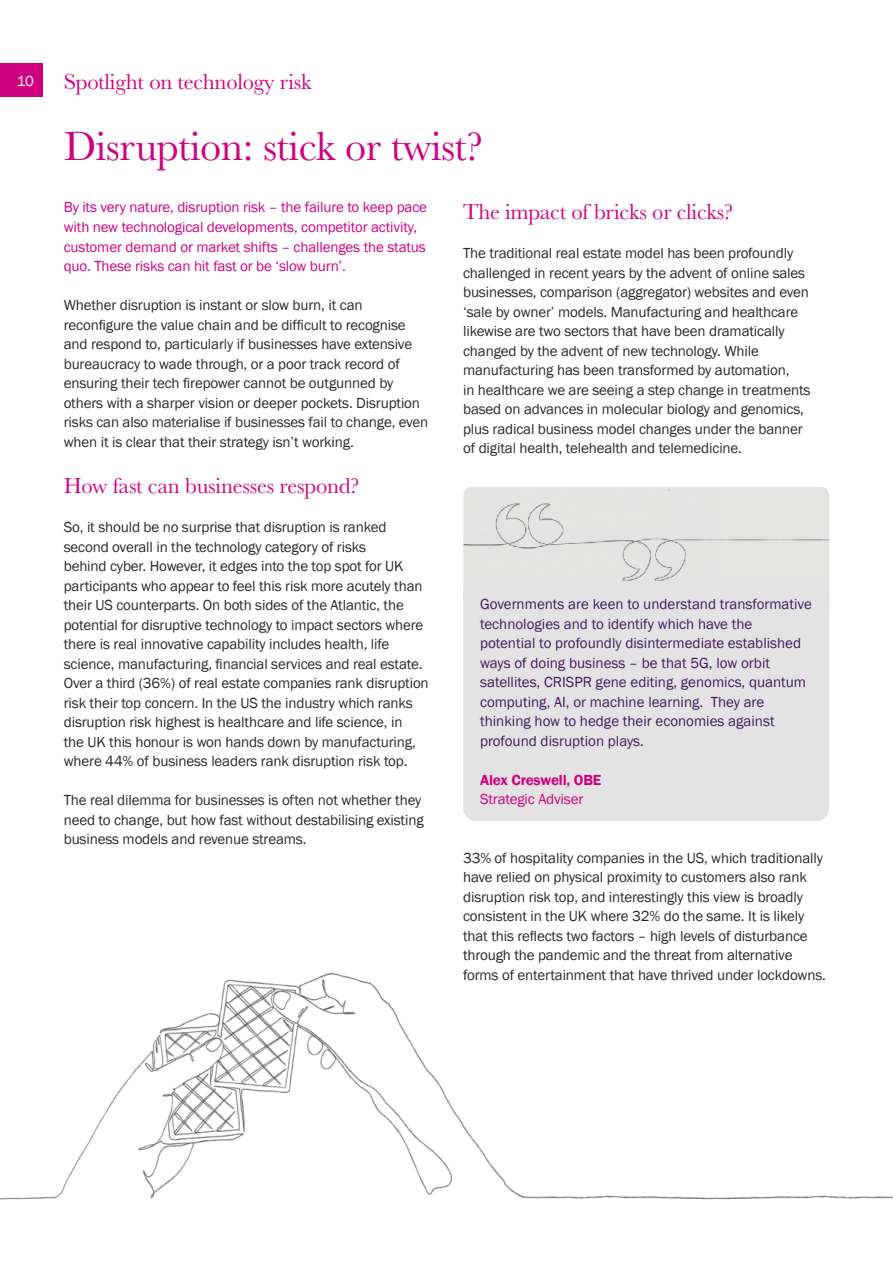
<style>
.page{position:relative;width:893px;height:1263px;background:#fff}
.page>*{position:absolute;margin:0;border:0;box-sizing:border-box;transform-origin:0 0}
.t1{font:42px "Baskerville URW";letter-spacing:-.01em;color:#cf007f}
.t2{font:22.5px "Baskerville URW";letter-spacing:-.01em;color:#cf007f}
.t3{font:15px/19.5px "Franklin Gothic";letter-spacing:-.01em;color:#282827}
.t4{font:15px/19.5px "Franklin Gothic";color:#44195e}
.t5{font:15px/19.5px "Franklin Gothic";letter-spacing:-.01em;color:#cf007f}
.t6{font:600 15px "Franklin Gothic";letter-spacing:-.01em;color:#cf007f}
.t7{font:15px "Franklin Gothic";color:#fff}
</style>
<div class="page">
<img style="left:0;top:972px;width:893px;height:228px">
<div style="left:463px;top:487px;width:366px;height:103px;background:#e4e4e3"></div>
<div style="left:463px;top:581px;width:366px;height:240px;background:#e3e3e3;border-radius:13px"></div>
<div style="left:0;top:64px;width:43px;height:33px;background:#cf007f"></div>
<p class="t7" style="left:17px;top:71px;width:19px">10</p>
<h2 class="t2" style="left:64px;top:68px;width:249px">Spotlight on technology risk</h2>
<h1 class="t1" style="left:64px;top:121px;width:421px">Disruption: stick or twist?</h1>
<p class="t5" style="left:64px;top:198px;width:365px">By its very nature, disruption risk – the failure to keep pace with new technological developments, competitor activity, customer demand or market shifts – challenges the status quo. These risks can hit fast or be ‘slow burn’.</p>
<p class="t3" style="left:64px;top:296px;width:366px">Whether disruption is instant or slow burn, it can reconfigure the value chain and be difficult to recognise and respond to, particularly if businesses have extensive bureaucracy to wade through, or a poor track record of ensuring their tech firepower cannot be outgunned by others with a sharper vision or deeper pockets. Disruption risks can also materialise if businesses fail to change, even when it is clear that their strategy isn’t working.</p>
<h2 class="t2" style="left:64px;top:472px;width:297px">How fast can businesses respond?</h2>
<p class="t3" style="left:64px;top:518px;width:366px">So, it should be no surprise that disruption is ranked second overall in the technology category of risks<br>behind cyber. However, it edges into the top spot for UK participants who appear to feel this risk more acutely than their US counterparts. On both sides of the Atlantic, the potential for disruptive technology to impact sectors where there is real innovative capability includes health, life science, manufacturing, financial services and real estate.<br>Over a third (36%) of real estate companies rank disruption risk their top concern. In the US the industry which ranks disruption risk highest is healthcare and life science, in<br>the UK this honour is won hands down by manufacturing, where 44% of business leaders rank disruption risk top.</p>
<p class="t3" style="left:64px;top:791px;width:361px">The real dilemma for businesses is often not whether they need to change, but how fast without destabilising existing business models and revenue streams.</p>
<h2 class="t2" style="left:463px;top:199px;width:272px">The impact of bricks or clicks?</h2>
<p class="t3" style="left:463px;top:244px;width:349px">The traditional real estate model has been profoundly challenged in recent years by the advent of online sales businesses, comparison (aggregator) websites and even ‘sale by owner’ models. Manufacturing and healthcare likewise are two sectors that have been dramatically changed by the advent of new technology. While manufacturing has been transformed by automation,<br>in healthcare we are seeing a step change in treatments based on advances in molecular biology and genomics, plus radical business model changes under the banner of digital health, telehealth and telemedicine.</p>
<p class="t4" style="left:480px;top:595px;width:333px">Governments are keen to understand transformative technologies and to identify which have the<br>potential to profoundly disintermediate established ways of doing business – be that 5G, low orbit satellites, CRISPR gene editing, genomics, quantum computing, AI, or machine learning. They are thinking how to hedge their economies against profound disruption plays.</p>
<p class="t6" style="left:480px;top:770px;width:123px">Alex Creswell, OBE</p>
<p class="t5" style="left:480px;top:790px;width:105px">Strategic Adviser</p>
<p class="t3" style="left:463px;top:848px;width:364px">33% of hospitality companies in the US, which traditionally have relied on physical proximity to customers also rank disruption risk top, and interestingly this view is broadly consistent in the UK where 32% do the same. It is likely that this reflects two factors – high levels of disturbance through the pandemic and the threat from alternative forms of entertainment that have thrived under lockdowns.</p>
</div>
